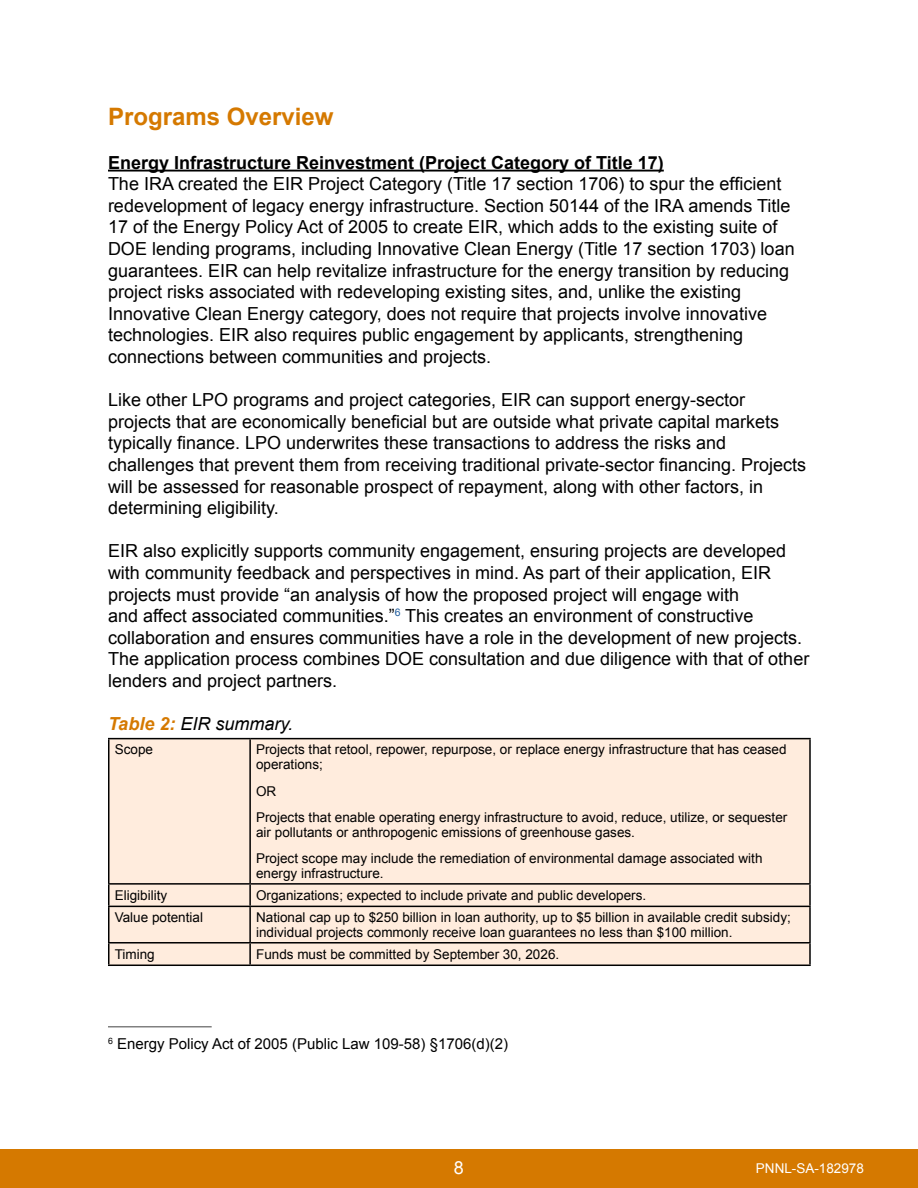
<style>
.page{position:relative;width:918px;height:1188px;background:#fff}
.page>*{position:absolute;margin:0;border:0;box-sizing:border-box;transform-origin:0 0}
.t1{font:700 24px "Arial";color:#d57900}
.t2{font:18px/21.6px "Arial";color:#000}
.t3{font:700 18px "Arial";color:#000}
.t4{font:italic 18px "Arial";color:#000}
.t5{font:18px "Arial";color:#fff}
.t6{font:15px "Arial";color:#000}
.t7{font:13.5px/14.5px "Arial";color:#000}
.t8{font:13.5px "Arial";color:#fff}
.s1{font-weight:700;color:#d57900}
</style>
<div class="page">
<div style="left:0;top:1149px;width:918px;height:39px;background:#d57900"></div>
<hr style="left:108px;top:170px;width:556px;height:2px;background:#000">
<div style="left:110px;top:739px;width:699px;height:226px;background:#ffecdd"></div>
<hr style="left:108px;top:738px;width:142px;height:1px;background:#000">
<hr style="left:108px;top:739px;width:2px;height:144px;background:#000">
<hr style="left:250px;top:738px;width:561px;height:1px;background:#000">
<hr style="left:249px;top:739px;width:2px;height:144px;background:#000">
<hr style="left:809px;top:739px;width:2px;height:144px;background:#000">
<hr style="left:108px;top:883px;width:142px;height:2px;background:#000">
<hr style="left:108px;top:885px;width:2px;height:21px;background:#000">
<hr style="left:250px;top:883px;width:561px;height:2px;background:#000">
<hr style="left:249px;top:885px;width:2px;height:21px;background:#000">
<hr style="left:809px;top:885px;width:2px;height:21px;background:#000">
<hr style="left:108px;top:906px;width:142px;height:1px;background:#000">
<hr style="left:108px;top:907px;width:2px;height:35px;background:#000">
<hr style="left:250px;top:906px;width:561px;height:1px;background:#000">
<hr style="left:249px;top:907px;width:2px;height:35px;background:#000">
<hr style="left:809px;top:907px;width:2px;height:35px;background:#000">
<hr style="left:108px;top:942px;width:142px;height:2px;background:#000">
<hr style="left:108px;top:944px;width:2px;height:21px;background:#000">
<hr style="left:250px;top:942px;width:561px;height:2px;background:#000">
<hr style="left:249px;top:944px;width:2px;height:21px;background:#000">
<hr style="left:809px;top:944px;width:2px;height:21px;background:#000">
<hr style="left:108px;top:965px;width:142px;height:1px;background:#000">
<hr style="left:250px;top:965px;width:561px;height:1px;background:#000">
<hr style="left:108px;top:1026px;width:104px;height:2px;background:#808080">
<h1 class="t1" style="left:108px;top:101px;width:227px">Programs Overview</h1>
<p class="t3" style="left:108px;top:150px;width:557px">Energy Infrastructure Reinvestment (Project Category of Title 17)</p>
<p class="t2" style="left:108px;top:173px;width:688px">The IRA created the EIR Project Category (Title 17 section 1706) to spur the efficient redevelopment of legacy energy infrastructure. Section 50144 of the IRA amends Title 17 of the Energy Policy Act of 2005 to create EIR, which adds to the existing suite of DOE lending programs, including Innovative Clean Energy (Title 17 section 1703) loan guarantees. EIR can help revitalize infrastructure for the energy transition by reducing project risks associated with redeveloping existing sites, and, unlike the existing Innovative Clean Energy category, does not require that projects involve innovative technologies. EIR also requires public engagement by applicants, strengthening connections between communities and projects.</p>
<p class="t2" style="left:108px;top:389px;width:700px">Like other LPO programs and project categories, EIR can support energy-sector projects that are economically beneficial but are outside what private capital markets typically finance. LPO underwrites these transactions to address the risks and challenges that prevent them from receiving traditional private-sector financing. Projects will be assessed for reasonable prospect of repayment, along with other factors, in determining eligibility.</p>
<p class="t2" style="left:108px;top:541px;width:703px">EIR also explicitly supports community engagement, ensuring projects are developed with community feedback and perspectives in mind. As part of their application, EIR projects must provide “an analysis of how the proposed project will engage with<br>and affect associated communities.”<sup>6</sup> This creates an environment of constructive collaboration and ensures communities have a role in the development of new projects.<br>The application process combines DOE consultation and due diligence with that of other lenders and project partners.</p>
<p class="t4" style="left:108px;top:712px;width:187px"><span class="s1">Table 2:</span> EIR summary.</p>
<p class="t7" style="left:115px;top:743px;width:40px">Scope</p>
<p class="t7" style="left:256px;top:743px;width:532px">Projects that retool, repower, repurpose, or replace energy infrastructure that has ceased operations;</p>
<p class="t7" style="left:256px;top:778px;width:533px;line-height:26.5px">OR<br>Projects that enable operating energy infrastructure to avoid, reduce, utilize, or sequester</p>
<p class="t7" style="left:256px;top:819px;width:508px;line-height:26.5px">air pollutants or anthropogenic emissions of greenhouse gases.<br>Project scope may include the remediation of environmental damage associated with</p>
<p class="t7" style="left:256px;top:866px;width:129px">energy infrastructure.</p>
<p class="t7" style="left:115px;top:888px;width:54px">Eligibility</p>
<p class="t7" style="left:256px;top:888px;width:392px">Organizations; expected to include private and public developers.</p>
<p class="t7" style="left:115px;top:910px;width:90px">Value potential</p>
<p class="t7" style="left:256px;top:910px;width:536px">National cap up to $250 billion in loan authority, up to $5 billion in available credit subsidy; individual projects commonly receive loan guarantees no less than $100 million.</p>
<p class="t7" style="left:115px;top:947px;width:41px">Timing</p>
<p class="t7" style="left:256px;top:947px;width:305px">Funds must be committed by September 30, 2026.</p>
<p class="t6" style="left:108px;top:1034px;width:402px"><sup>6</sup> Energy Policy Act of 2005 (Public Law 109-58) §1706(d)(2)</p>
<p class="t5" style="left:454px;top:1156px;width:12px">8</p>
<p class="t8" style="left:756px;top:1159px;width:110px">PNNL-SA-182978</p>
</div>
